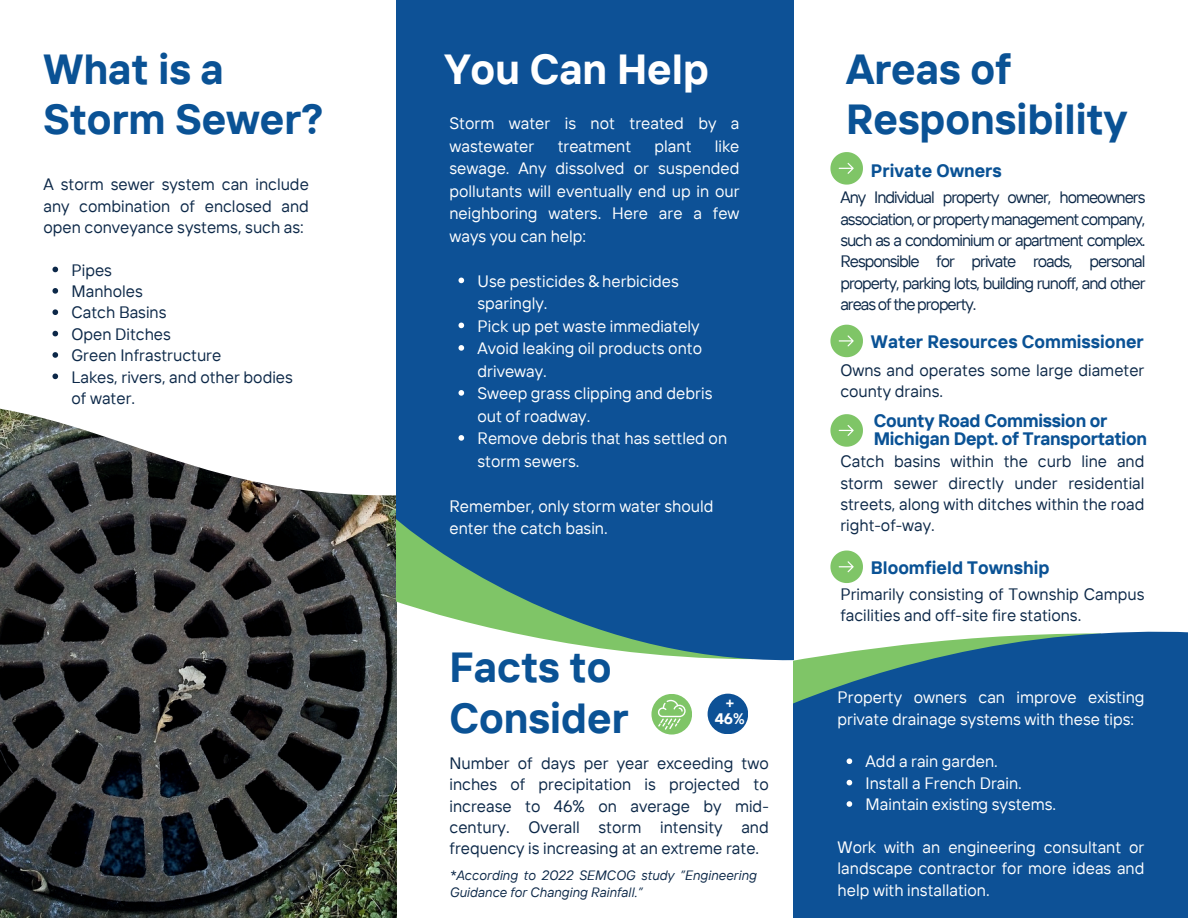
<style>
.page{position:relative;width:1188px;height:918px;background:#fff}
.page>*{position:absolute;margin:0;border:0;box-sizing:border-box;transform-origin:0 0}
.t1{font:700 42px/50.7px "TT Interphases";color:#0a5295}
.t2{font:700 42px "TT Interphases";color:#fff}
.t3{font:700 18px/18px "TT Interphases";color:#0a5295}
.t4{font:16.5px/21.3px "TT Interphases";color:#0c2848;text-align:justify}
.t5{font:16.5px/22.5px "TT Interphases";color:#fff}
.t6{font:700 15.3px "TT Interphases";color:#fff}
.t7{font:700 15.15px "TT Interphases";color:#fff}
.t8{font:italic 13.5px/16.8px "TT Interphases";color:#0c2848}
</style>
<div class="page">
<img style="left:0;top:501px;width:397px;height:417px">
<div style="left:396px;top:0;width:397px;height:487px;background:#0d5196"></div>
<svg style="left:396px;top:487px;width:397px;height:177px;background:#3c779c"></svg>
<svg style="left:0;top:266px;width:396px;height:235px"></svg>
<svg style="left:830px;top:152px;width:33px;height:33px"></svg>
<svg style="left:830px;top:414px;width:33px;height:33px"></svg>
<svg style="left:793px;top:471px;width:395px;height:447px;fill:#0d5196"></svg>
<div style="left:651px;top:694px;width:41px;height:41px;background:#7fc567;border-radius:50%"></div>
<div style="left:708px;top:694px;width:40px;height:40px;background:#0d5196;border-radius:50%"></div>
<svg style="left:658px;top:700px;width:28px;height:30px"></svg>
<svg style="left:830px;top:325px;width:33px;height:32px"></svg>
<svg style="left:459px;top:278px;width:5px;height:5px"></svg>
<svg style="left:459px;top:323px;width:5px;height:5px"></svg>
<svg style="left:459px;top:345px;width:5px;height:6px"></svg>
<svg style="left:459px;top:390px;width:5px;height:6px"></svg>
<svg style="left:459px;top:435px;width:5px;height:6px"></svg>
<svg style="left:52px;top:267px;width:6px;height:5px"></svg>
<svg style="left:52px;top:288px;width:6px;height:6px"></svg>
<svg style="left:52px;top:309px;width:6px;height:6px"></svg>
<svg style="left:52px;top:331px;width:6px;height:5px"></svg>
<svg style="left:52px;top:352px;width:6px;height:6px"></svg>
<svg style="left:52px;top:374px;width:6px;height:5px"></svg>
<svg style="left:847px;top:758px;width:5px;height:6px"></svg>
<svg style="left:847px;top:780px;width:5px;height:5px"></svg>
<svg style="left:847px;top:801px;width:5px;height:6px"></svg>
<h1 class="t1" style="left:43px;top:42px;width:281px">What is a<br>Storm Sewer?</h1>
<p class="t4" style="left:43px;top:173px;width:267px">A storm sewer system can include any combination of enclosed and open conveyance systems, such as:</p>
<p class="t4" style="left:72px;top:259px;width:223px;text-align:left">Pipes<br>Manholes<br>Catch Basins<br>Open Ditches<br>Green Infrastructure<br>Lakes, rivers, and other bodies of water.</p>
<h1 class="t2" style="left:445px;top:41px;width:266px">You Can Help</h1>
<h1 class="t1" style="left:846px;top:42px;width:283px">Areas of<br>Responsibility</h1>
<p class="t3" style="left:871px;top:162px;width:132px">Private Owners</p>
<p class="t4" style="left:840px;top:187px;width:307px">Any Individual property owner, homeowners association, or property management company, such as a condominium or apartment complex.<br>Responsible for private roads, personal property, parking lots, building runoff, and other areas of the property.</p>
<p class="t3" style="left:871px;top:332px;width:274px">Water Resources Commissioner</p>
<p class="t5" style="left:450px;top:112px;width:292px">Storm water is not treated by a wastewater</p>
<p class="t5" style="left:450px;top:134px;width:292px;text-align:justify;text-indent:265px">like sewage. Any dissolved or suspended pollutants will eventually end up in our neighboring waters. Here are a few ways you can help:</p>
<p class="t5" style="left:478px;top:269px;width:251px">Use pesticides &amp; herbicides sparingly.<br>Pick up pet waste immediately<br>Avoid leaking oil products onto driveway.<br>Sweep grass clipping and debris out of roadway.<br>Remove debris that has settled on storm sewers.</p>
<p class="t5" style="left:450px;top:494px;width:265px">Remember, only storm water should enter the catch basin.</p>
<p class="t5" style="left:558px;top:134px;width:75px">treatment</p>
<p class="t5" style="left:655px;top:134px;width:38px">plant</p>
<p class="t4" style="left:840px;top:359px;width:306px">Owns and operates some large diameter county drains.</p>
<p class="t3" style="left:874px;top:411px;width:275px">County Road Commission or<br>Michigan Dept. of Transportation</p>
<p class="t4" style="left:840px;top:450px;width:306px">Catch basins within the curb line and storm sewer directly under residential streets, along with ditches within the road right-of-way.</p>
<p class="t3" style="left:871px;top:558px;width:180px">Bloomfield Township</p>
<h1 class="t1" style="left:450px;top:641px;width:181px">Facts to<br>Consider</h1>
<p class="t7" style="left:726px;top:693px;width:10px">+</p>
<p class="t6" style="left:715px;top:708px;width:32px">46%</p>
<p class="t4" style="left:450px;top:752px;width:321px">Number of days per year exceeding two inches of precipitation is projected to increase to 46% on average by mid&shy;century. Overall storm intensity and frequency is increasing at an extreme rate.</p>
<p class="t8" style="left:450px;top:866px;width:308px">*According to 2022 SEMCOG study ”Engineering<br>Guidance for Changing Rainfall.”</p>
<p class="t4" style="left:840px;top:583px;width:306px">Primarily consisting of Township Campus facilities and off-site fire stations.</p>
<p class="t5" style="left:838px;top:687px;width:308px;line-height:21.3px">Property owners can improve existing private drainage systems with these tips:</p>
<p class="t5" style="left:866px;top:751px;width:192px;line-height:21.5px">Add a rain garden.<br>Install a French Drain.<br>Maintain existing systems.</p>
<p class="t5" style="left:838px;top:836px;width:308px;line-height:21.3px;text-align:justify">Work with an engineering consultant or landscape contractor for more ideas and help with installation.</p>
</div>
